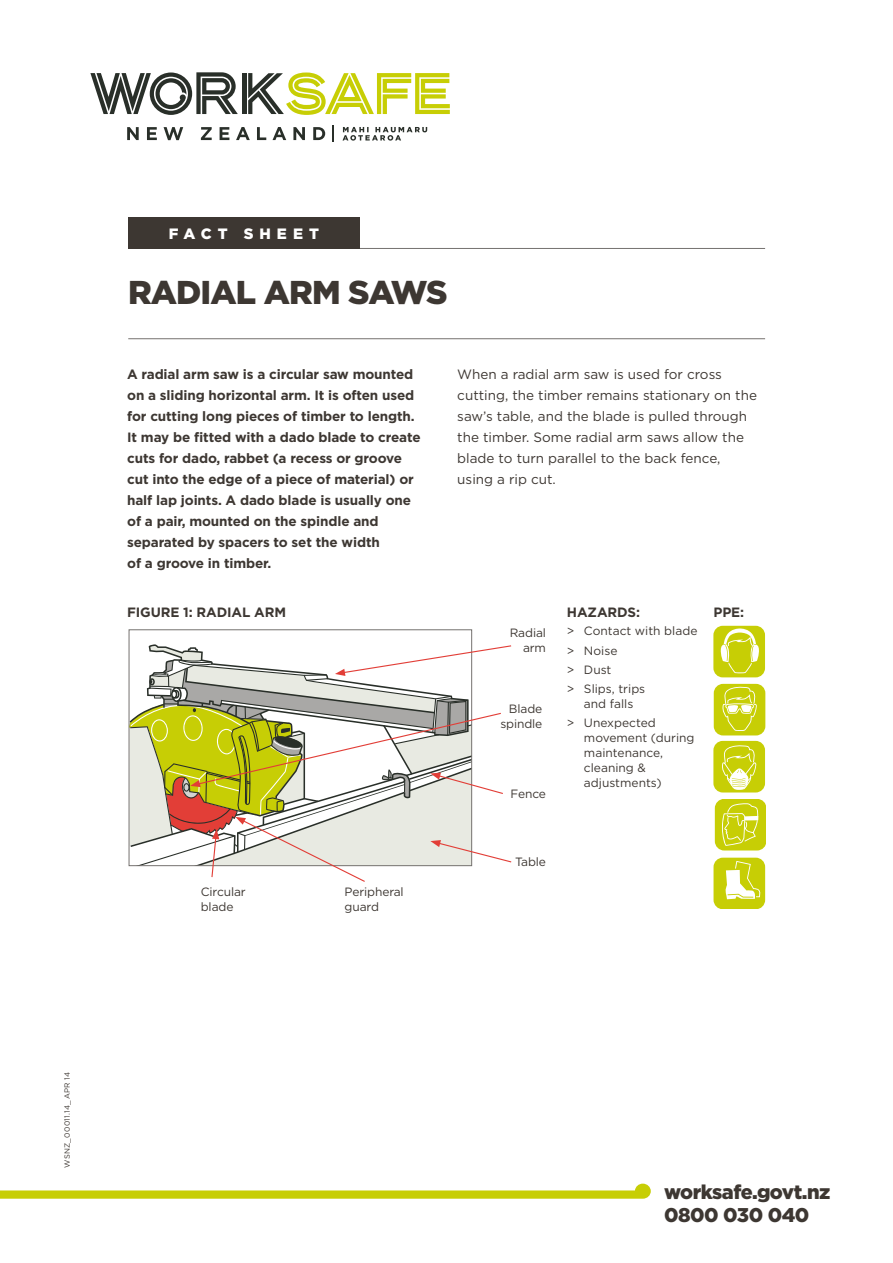
<style>
.page{position:relative;width:893px;height:1263px;background:#fff}
.page>*{position:absolute;margin:0;border:0;box-sizing:border-box;transform-origin:0 0}
.t1{font:900 33px "Gotham";letter-spacing:-.025em;color:#3d3732}
.t2{font:900 19.95px/23px "Gotham";letter-spacing:-.025em;color:#3d3732}
.t3{font:900 15px "Gotham";letter-spacing:.4em;color:#fff}
.t4{font:700 13.5px/21px "Gotham";letter-spacing:-.01em;color:#3d3732}
.t5{font:13.5px/21px "Gotham";color:#3d3732}
.t6{font:12px/15px "Gotham";color:#3d3732}
.t7{font:7.5px "Gotham";letter-spacing:.03em;color:#3d3732}
</style>
<div class="page">
<hr style="left:128px;top:248px;width:637px;height:1px;background:#75726f">
<hr style="left:128px;top:338px;width:637px;height:1px;background:#75726f">
<div style="left:128px;top:217px;width:232px;height:32px;background:#3d3732"></div>
<div style="left:635px;top:1183px;width:16px;height:16px;background:#c7ce05;border-radius:8px"></div>
<div style="left:242px;top:73px;width:5px;height:41px;background:#292f29"></div>
<svg style="left:248px;top:72px;width:202px;height:43px"></svg>
<svg style="left:90px;top:72px;width:148px;height:43px"></svg>
<svg style="left:332px;top:125px;width:2px;height:17px"></svg>
<svg style="left:127px;top:127px;width:198px;height:13px"></svg>
<svg style="left:342px;top:127px;width:85px;height:14px"></svg>
<div style="left:714px;top:684px;width:51px;height:51px;background:#c7ce05;border-radius:9px"></div>
<svg style="left:722px;top:686px;width:35px;height:45px"></svg>
<div style="left:714px;top:741px;width:51px;height:51px;background:#c7ce05;border-radius:9px"></div>
<svg style="left:722px;top:745px;width:35px;height:45px"></svg>
<svg style="left:715px;top:799px;width:50px;height:51px;background:#ced426"></svg>
<div style="left:714px;top:858px;width:51px;height:51px;background:#c7ce05;border-radius:9px"></div>
<svg style="left:725px;top:861px;width:35px;height:38px"></svg>
<div style="left:714px;top:626px;width:51px;height:51px;background:#c7ce05;border-radius:9px"></div>
<svg style="left:720px;top:628px;width:42px;height:45px"></svg>
<svg style="left:129px;top:644px;width:383px;height:238px"></svg>
<p class="t3" style="left:169px;top:223px;width:151px">FACT SHEET</p>
<h1 class="t1" style="left:128px;top:270px;width:321px">RADIAL ARM SAWS</h1>
<p class="t4" style="left:127px;top:363px;width:295px">A radial arm saw is a circular saw mounted on a sliding horizontal arm. It is often used for cutting long pieces of timber to length.<br>It may be fitted with a dado blade to create cuts for dado, rabbet (a recess or groove cut into the edge of a piece of material) or half lap joints. A dado blade is usually one of a pair, mounted on the spindle and separated by spacers to set the width<br>of a groove in timber.</p>
<p class="t5" style="left:457px;top:363px;width:301px">When a radial arm saw is used for cross cutting, the timber remains stationary on the saw’s table, and the blade is pulled through the timber. Some radial arm saws allow the blade to turn parallel to the back fence, using a rip cut.</p>
<p class="t4" style="left:127px;top:601px;width:160px">FIGURE 1: RADIAL ARM</p>
<p class="t4" style="left:567px;top:601px;width:75px">HAZARDS:</p>
<p class="t4" style="left:713px;top:601px;width:32px">PPE:</p>
<p class="t6" style="left:567px;top:621px;width:132px;line-height:19.2px">&gt; Contact with blade &gt; Noise<br>&gt; Dust<br>&gt; Slips, trips</p>
<p class="t6" style="left:567px;top:694px;width:90px;line-height:19.2px;text-align:center">and falls<br>&gt; Unexpected</p>
<p class="t6" style="left:584px;top:730px;width:112px">movement (during maintenance, cleaning &amp; adjustments)</p>
<p class="t6" style="left:510px;top:625px;width:38px;text-align:right">Radial arm</p>
<p class="t6" style="left:500px;top:701px;width:43px;text-align:right">Blade spindle</p>
<p class="t6" style="left:510px;top:786px;width:37px">Fence</p>
<p class="t6" style="left:201px;top:884px;width:46px">Circular blade</p>
<p class="t6" style="left:345px;top:884px;width:61px">Peripheral guard</p>
<p class="t6" style="left:515px;top:854px;width:32px">Table</p>
<p class="t7" style="left:62px;top:1168px;width:97px;rotate:-90deg">WSNZ_00011.14_APR 14</p>
<h2 class="t2" style="left:664px;top:1180px;width:168px">worksafe.govt.nz<br>0800 030 040</h2>
</div>
